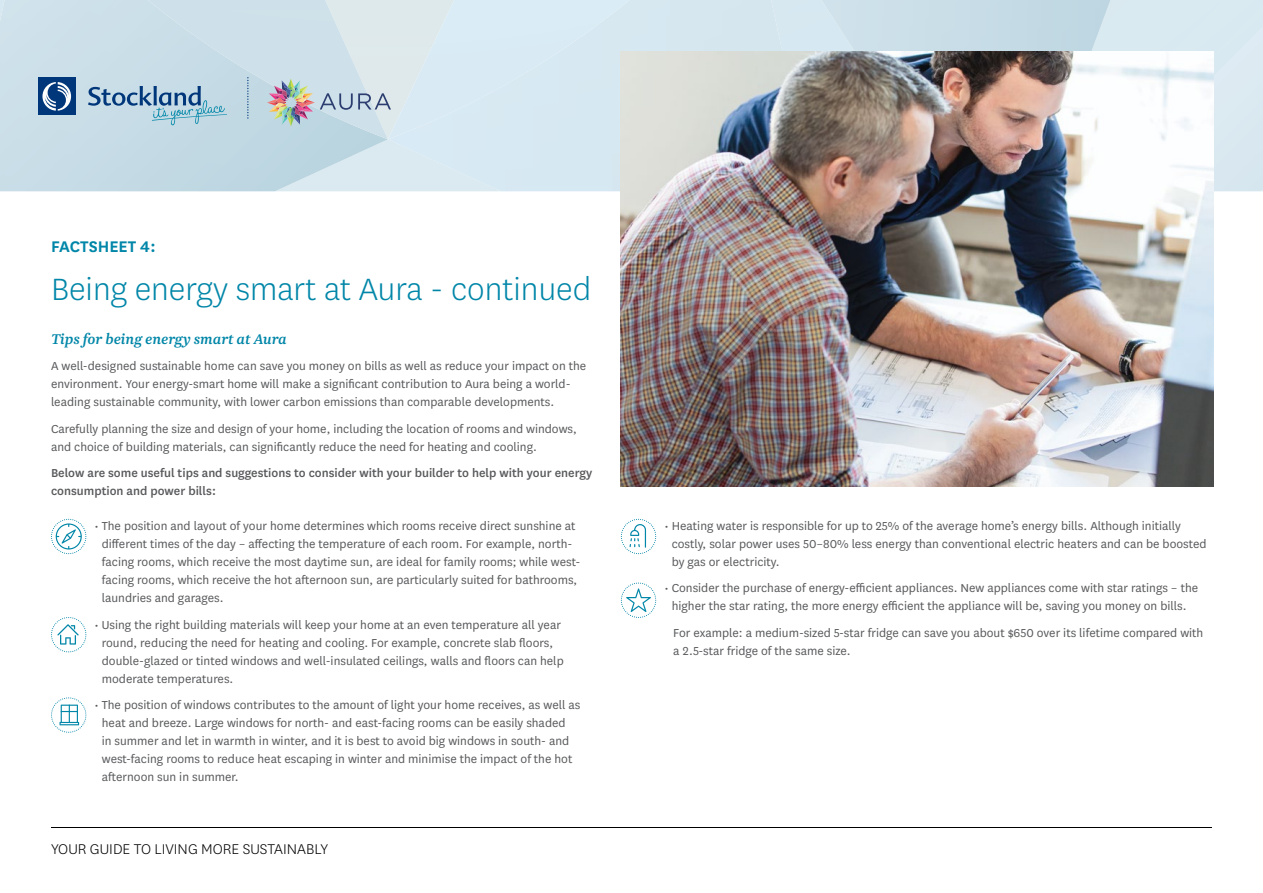
<style>
.page{position:relative;width:1263px;height:893px;background:#fff}
.page>*{position:absolute;margin:0;border:0;box-sizing:border-box;transform-origin:0 0}
.t1{font:36px "National Light PL";color:#0086a8}
.t2{font:18px "National Semibold PL";color:#0086a8}
.t3{font:16.5px "National Light PL";color:#000}
.t4{font:16.5px "Newzald Medium Italic PL";color:#0086a8}
.t5{font:13.5px/18px "National Book PL";color:#58595b}
.t6{font:13.5px/18px "National Medium PL";color:#58595b}
</style>
<div class="page">
<hr style="left:51px;top:827px;width:1160px;height:1px;background:#000">
<img style="left:148px;top:0;width:482px;height:139px">
<img style="left:821px;top:0;width:289px;height:51px">
<img style="left:621px;top:51px;width:592px;height:435px">
<svg style="left:51px;top:519px;width:35px;height:35px"></svg>
<svg style="left:51px;top:617px;width:35px;height:35px"></svg>
<svg style="left:51px;top:697px;width:35px;height:36px"></svg>
<hr style="left:60px;top:722px;width:19px;height:3px;background:#0086a8">
<svg style="left:621px;top:519px;width:35px;height:35px"></svg>
<svg style="left:621px;top:583px;width:35px;height:35px"></svg>
<svg style="left:247px;top:77px;width:2px;height:42px"></svg>
<div style="left:38px;top:77px;width:38px;height:38px;background:#00377b"></div>
<svg style="left:42px;top:82px;width:29px;height:29px"></svg>
<svg style="left:88px;top:86px;width:139px;height:39px;background:#a0c0d3"></svg>
<img style="left:267px;top:79px;width:124px;height:47px">
<h2 class="t2" style="left:51px;top:234px;width:106px">FACTSHEET 4:</h2>
<h1 class="t1" style="left:51px;top:267px;width:542px">Being energy smart at Aura - continued</h1>
<p class="t4" style="left:51px;top:328px;width:237px">Tips for being energy smart at Aura</p>
<p class="t5" style="left:51px;top:356px;width:537px">A well-designed sustainable home can save you money on bills as well as reduce your impact on the environment. Your energy-smart home will make a significant contribution to Aura being a world&shy;leading sustainable community, with lower carbon emissions than comparable developments.</p>
<p class="t5" style="left:51px;top:419px;width:527px">Carefully planning the size and design of your home, including the location of rooms and windows, and choice of building materials, can significantly reduce the need for heating and cooling.</p>
<p class="t6" style="left:51px;top:463px;width:543px">Below are some useful tips and suggestions to consider with your builder to help with your energy consumption and power bills:</p>
<p class="t5" style="left:102px;top:516px;width:480px;text-indent:-7px">• The position and layout of your home determines which rooms receive direct sunshine at different times of the day – affecting the temperature of each room. For example, north&shy;facing rooms, which receive the most daytime sun, are ideal for family rooms; while west&shy;facing rooms, which receive the hot afternoon sun, are particularly suited for bathrooms, laundries and garages.</p>
<p class="t5" style="left:102px;top:615px;width:463px;text-indent:-7px">• Using the right building materials will keep your home at an even temperature all year round, reducing the need for heating and cooling. For example, concrete slab floors, double-glazed or tinted windows and well-insulated ceilings, walls and floors can help moderate temperatures.</p>
<p class="t5" style="left:102px;top:695px;width:480px;text-indent:-7px">• The position of windows contributes to the amount of light your home receives, as well as heat and breeze. Large windows for north- and east-facing rooms can be easily shaded<br>in summer and let in warmth in winter, and it is best to avoid big windows in south- and west-facing rooms to reduce heat escaping in winter and minimise the impact of the hot afternoon sun in summer.</p>
<p class="t3" style="left:51px;top:839px;width:279px">YOUR GUIDE TO LIVING MORE SUSTAINABLY</p>
<p class="t5" style="left:672px;top:516px;width:536px;text-indent:-7px">• Heating water is responsible for up to 25% of the average home’s energy bills. Although initially costly, solar power uses 50–80% less energy than conventional electric heaters and can be boosted by gas or electricity.</p>
<p class="t5" style="left:664px;top:579px;width:535px;text-align:center">• Consider the purchase of energy-efficient appliances. New appliances come with star ratings – the higher the star rating, the more energy efficient the appliance will be, saving you money on bills.</p>
<p class="t5" style="left:673px;top:623px;width:531px">For example: a medium-sized 5-star fridge can save you about $650 over its lifetime compared with a 2.5-star fridge of the same size.</p>
</div>
